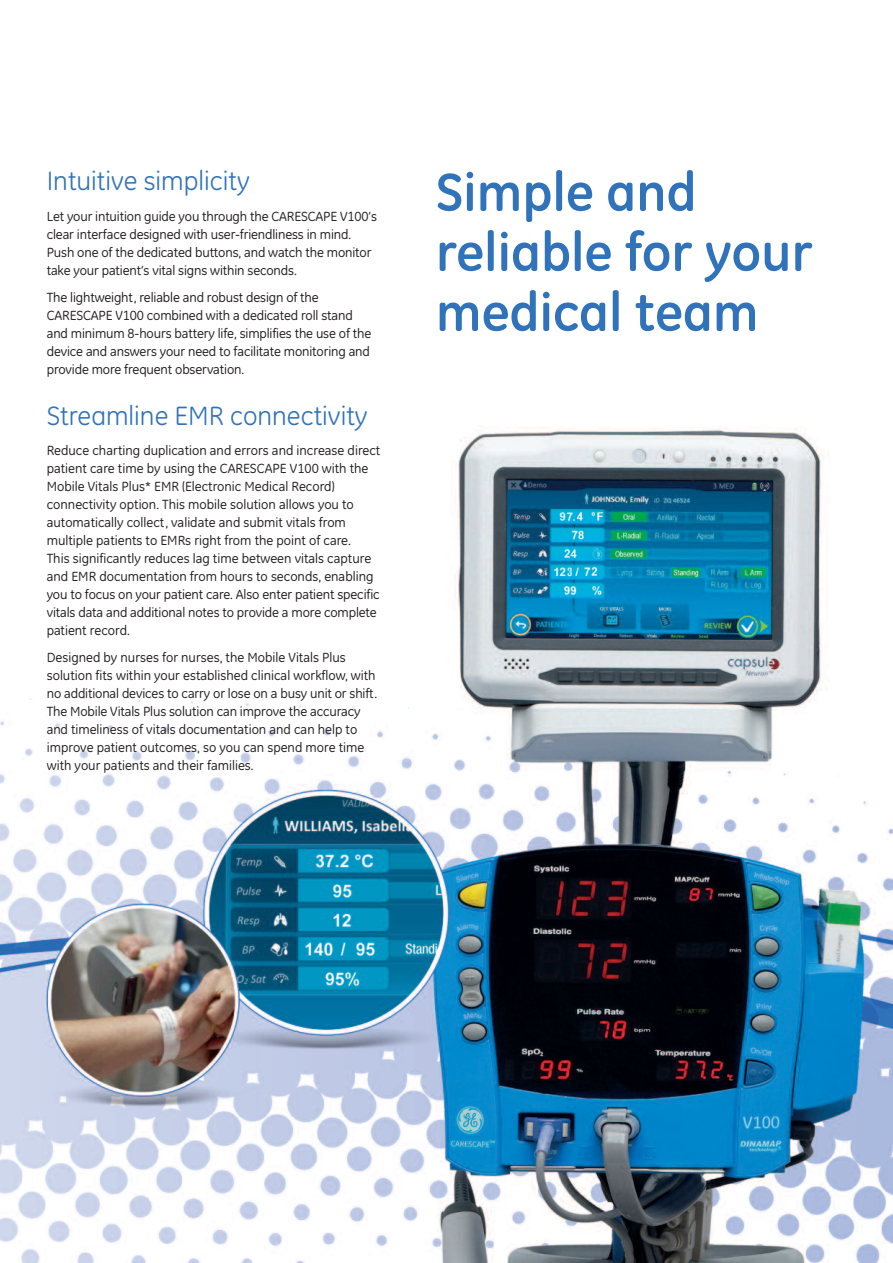
<style>
.page{position:relative;width:893px;height:1263px;background:#fff}
.page>*{position:absolute;margin:0;border:0;box-sizing:border-box;transform-origin:0 0}
.t1{font:700 54px/60px "GE Inspira";color:#3073ba}
.t2{font:27px "GE Inspira";color:#3073ba}
.t3{font:13.5px/18px "GE Inspira Book Alt";letter-spacing:-.005em;color:#231f20}
</style>
<div class="page">
<img style="left:0;top:426px;width:893px;height:837px">
<h2 class="t2" style="left:47px;top:172px;width:205px">Intuitive simplicity</h2>
<p class="t3" style="left:47px;top:208px;width:332px">Let your intuition guide you through the CARESCAPE V100’s clear interface designed with user-friendliness in mind.<br>Push one of the dedicated buttons, and watch the monitor take your patient’s vital signs within seconds.</p>
<p class="t3" style="left:47px;top:289px;width:326px">The lightweight, reliable and robust design of the CARESCAPE V100 combined with a dedicated roll stand and minimum 8-hours battery life, simplifies the use of the device and answers your need to facilitate monitoring and provide more frequent observation.</p>
<h2 class="t2" style="left:47px;top:406px;width:322px">Streamline EMR connectivity</h2>
<p class="t3" style="left:47px;top:443px;width:335px">Reduce charting duplication and errors and increase direct patient care time by using the CARESCAPE V100 with the Mobile Vitals Plus* EMR (Electronic Medical Record) connectivity option. This mobile solution allows you to automatically collect, validate and submit vitals from multiple patients to EMRs right from the point of care.<br>This significantly reduces lag time between vitals capture and EMR documentation from hours to seconds, enabling you to focus on your patient care. Also enter patient specific vitals data and additional notes to provide a more complete patient record.</p>
<p class="t3" style="left:47px;top:649px;width:332px">Designed by nurses for nurses, the Mobile Vitals Plus solution fits within your established clinical workflow, with no additional devices to carry or lose on a busy unit or shift.<br>The Mobile Vitals Plus solution can improve the accuracy and timeliness of vitals documentation and can help to improve patient outcomes, so you can spend more time with your patients and their families.</p>
<h1 class="t1" style="left:436px;top:168px;width:378px">Simple and reliable for your medical team</h1>
</div>
